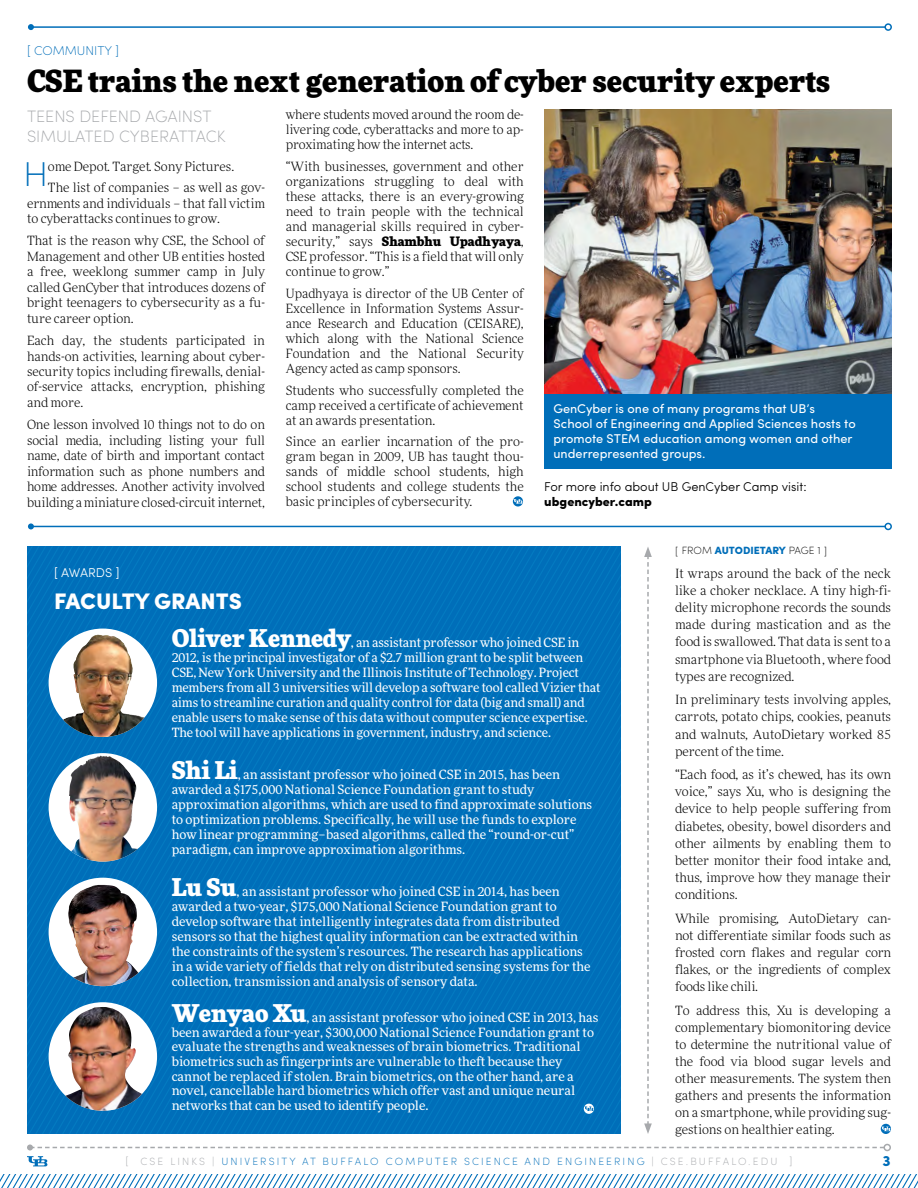
<style>
.page{position:relative;width:918px;height:1188px;background:#fff}
.page>*{position:absolute;margin:0;border:0;box-sizing:border-box;transform-origin:0 0}
.t1{font:200 34.5px "Sofia Pro";color:#006eb9}
.t2{font:900 30px "FF More Pro";color:#000}
.t3{font:900 22.5px "Sofia Pro";color:#fff}
.t4{font:200 16.5px/20px "Sofia Pro";color:#a7a9ac}
.t5{font:900 15px "Sofia Pro";color:#006eb9}
.t6{font:300 12.75px/17.1px "FF More Pro";color:#000;text-align:justify}
.t7{font:12.75px/15px "FF More Pro";color:#fff}
.t8{font:12.75px/15px "Sofia Pro";color:#fff}
.t9{font:300 12.75px/15px "Sofia Pro";color:#000}
.t10{font:200 12.75px "Sofia Pro";color:#006eb9}
.t11{font:300 12.75px "Sofia Pro";color:#fff}
.t12{font:200 10.5px "Sofia Pro";letter-spacing:.2em;color:#006eb9}
.t13{font:200 10.5px "Sofia Pro";color:#000}
.s1{font-weight:900}
.s2{font-weight:900;color:#006eb9}
.s3{font-weight:900;font-size:24px}
.s4{color:#a7a9ac}
</style>
<div class="page">
<hr style="left:31px;top:26px;width:854px;height:2px;background:#006eb9">
<div style="left:884px;top:23px;width:8px;height:8px;border:2px solid #006eb9;border-radius:50%"></div>
<svg style="left:28px;top:24px;width:6px;height:6px"></svg>
<hr style="left:31px;top:526px;width:854px;height:1px;background:#006eb9">
<div style="left:884px;top:523px;width:8px;height:7px;border:2px solid #006eb9;border-radius:50%"></div>
<svg style="left:28px;top:523px;width:6px;height:6px"></svg>
<svg style="left:0;top:1174px;width:918px;height:14px"></svg>
<svg style="left:27px;top:1144px;width:857px;height:6px"></svg>
<div style="left:884px;top:1144px;width:7px;height:7px;border:2px solid #a7a9ac;border-radius:50%"></div>
<svg style="left:27px;top:1156px;width:20px;height:10px"></svg>
<svg style="left:447px;top:546px;width:7px;height:588px;background:#0070ba"></svg>
<svg style="left:454px;top:546px;width:14px;height:588px;background:#0070ba"></svg>
<svg style="left:468px;top:546px;width:13px;height:588px;background:#0070ba"></svg>
<svg style="left:481px;top:546px;width:13px;height:588px;background:#0070ba"></svg>
<svg style="left:494px;top:546px;width:14px;height:588px;background:#0070ba"></svg>
<svg style="left:508px;top:546px;width:13px;height:588px;background:#0070ba"></svg>
<svg style="left:521px;top:546px;width:7px;height:588px;background:#0070ba"></svg>
<svg style="left:528px;top:546px;width:7px;height:588px;background:#0070ba"></svg>
<svg style="left:535px;top:546px;width:7px;height:588px;background:#0070ba"></svg>
<svg style="left:542px;top:546px;width:6px;height:588px;background:#0070ba"></svg>
<svg style="left:27px;top:546px;width:417px;height:588px;background:#0070ba"></svg>
<img style="left:49px;top:629px;width:108px;height:108px;border-radius:50%">
<img style="left:76px;top:635px;width:21px;height:25px">
<svg style="left:548px;top:546px;width:73px;height:588px;background:#0070ba"></svg>
<div style="left:49px;top:878px;width:108px;height:108px;background:#fff;border-radius:50%"></div>
<img style="left:68px;top:885px;width:70px;height:101px">
<div style="left:49px;top:753px;width:108px;height:109px;background:#fff;border-radius:50%"></div>
<img style="left:69px;top:756px;width:69px;height:106px">
<div style="left:49px;top:1002px;width:108px;height:109px;background:#fff;border-radius:50%"></div>
<img style="left:65px;top:1007px;width:77px;height:104px">
<svg style="left:513px;top:496px;width:10px;height:11px"></svg>
<svg style="left:513px;top:499px;width:9px;height:5px"></svg>
<img style="left:545px;top:109px;width:347px;height:285px">
<div style="left:545px;top:394px;width:347px;height:75px;background:#006eb9"></div>
<svg style="left:644px;top:547px;width:8px;height:587px"></svg>
<svg style="left:881px;top:1124px;width:10px;height:10px"></svg>
<svg style="left:881px;top:1127px;width:9px;height:4px"></svg>
<p class="t10" style="left:27px;top:42px;width:94px">[ COMMUNITY ]</p>
<p class="t2" style="left:27px;top:57px;width:805px">CSE trains the next generation of cyber security experts</p>
<p class="t4" style="left:27px;top:105px;width:200px">TEENS DEFEND AGAINST<br>SIMULATED CYBERATTACK</p>
<p class="t1" style="left:23px;top:150px;width:26px">H</p>
<p class="t6" style="left:48px;top:157px;width:188px">ome Depot. Target. Sony Pictures.</p>
<p class="t6" style="left:27px;top:180px;width:239px;line-height:15.5px;text-indent:21px">The list of companies – as well as gov&shy;ernments and individuals – that fall victim to cyberattacks continues to grow.</p>
<p class="t6" style="left:27px;top:233px;width:239px;line-height:15.5px">That is the reason why CSE, the School of Management and other UB entities hosted a free, weeklong summer camp in July called GenCyber that introduces dozens of bright teenagers to cybersecurity as a fu&shy;ture career option.</p>
<p class="t6" style="left:27px;top:332px;width:239px;line-height:15.5px">Each day, the students participated in hands-on activities, learning about cyber&shy;security topics including firewalls, denial&shy;of-service attacks, encryption, phishing and more.</p>
<p class="t6" style="left:27px;top:417px;width:239px;line-height:15.5px">One lesson involved 10 things not to do on social media, including listing your full name, date of birth and important contact information such as phone numbers and home addresses. Another activity involved building a miniature closed-circuit internet,</p>
<p class="t6" style="left:286px;top:107px;width:239px;line-height:15px">where students moved around the room de&shy;livering code, cyberattacks and more to ap&shy;proximating how the internet acts.</p>
<p class="t6" style="left:286px;top:159px;width:239px;line-height:15px">“With businesses, government and other organizations struggling to deal with these attacks, there is an every-growing need to train people with the technical and managerial skills required in cyber&shy;security,” says <span class="s1">Shambhu Upadhyaya</span>, CSE professor. “This is a field that will only continue to grow.”</p>
<p class="t6" style="left:286px;top:285px;width:239px;line-height:15px">Upadhyaya is director of the UB Center of Excellence in Information Systems Assur&shy;ance Research and Education (CEISARE), which along with the National Science Foundation and the National Security Agency acted as camp sponsors.</p>
<p class="t6" style="left:286px;top:382px;width:239px;line-height:15px">Students who successfully completed the camp received a certificate of achievement at an awards presentation.</p>
<p class="t6" style="left:286px;top:434px;width:239px;line-height:15px">Since an earlier incarnation of the pro&shy;gram began in 2009, UB has taught thou&shy;sands of middle school students, high school students and college students the basic principles of cybersecurity.</p>
<p class="t8" style="left:554px;top:400px;width:304px">GenCyber is one of many programs that UB’s School of Engineering and Applied Sciences hosts to promote STEM education among women and other underrepresented groups.</p>
<p class="t9" style="left:544px;top:479px;width:264px">For more info about UB GenCyber Camp visit: <span class="s1">ubgencyber.camp</span></p>
<p class="t13" style="left:675px;top:544px;width:154px">[ FROM <span class="s2">AUTODIETARY</span> PAGE 1 ]</p>
<p class="t11" style="left:54px;top:563px;width:67px">[ AWARDS ]</p>
<p class="t3" style="left:54px;top:584px;width:190px">FACULTY GRANTS</p>
<p class="t7" style="left:172px;top:635px;width:430px"><span class="s3">Oliver Kennedy</span>, an assistant professor who joined CSE in 2012, is the principal investigator of a $2.7 million grant to be split between CSE, New York University and the Illinois Institute of Technology. Project members from all 3 universities will develop a software tool called Vizier that aims to streamline curation and quality control for data (big and small) and enable users to make sense of this data without computer science expertise.<br>The tool will have applications in government, industry, and science.</p>
<p class="t7" style="left:172px;top:767px;width:422px"><span class="s3">Shi Li</span>, an assistant professor who joined CSE in 2015, has been awarded a $175,000 National Science Foundation grant to study approximation algorithms, which are used to find approximate solutions to optimization problems. Specifically, he will use the funds to explore how linear programming–based algorithms, called the “round-or-cut” paradigm, can improve approximation algorithms.</p>
<p class="t7" style="left:172px;top:884px;width:420px"><span class="s3">Lu Su</span>, an assistant professor who joined CSE in 2014, has been awarded a two-year, $175,000 National Science Foundation grant to develop software that intelligently integrates data from distributed sensors so that the highest quality information can be extracted within the constraints of the system’s resources. The research has applications in a wide variety of fields that rely on distributed sensing systems for the collection, transmission and analysis of sensory data.</p>
<p class="t7" style="left:172px;top:1010px;width:428px;line-height:14.5px"><span class="s3">Wenyao Xu</span>, an assistant professor who joined CSE in 2013, has been awarded a four-year, $300,000 National Science Foundation grant to evaluate the strengths and weaknesses of brain biometrics. Traditional biometrics such as fingerprints are vulnerable to theft because they cannot be replaced if stolen. Brain biometrics, on the other hand, are a novel, cancellable hard biometrics which offer vast and unique neural networks that can be used to identify people.</p>
<p class="t6" style="left:675px;top:565px;width:218px">It wraps around the back of the neck like a choker necklace. A tiny high-fi&shy;delity microphone records the sounds made during mastication and as the food is swallowed. That data is sent to a smartphone via Bluetooth, where food types are recognized.</p>
<p class="t6" style="left:675px;top:691px;width:218px">In preliminary tests involving apples, carrots, potato chips, cookies, peanuts and walnuts, AutoDietary worked 85 percent of the time.</p>
<p class="t6" style="left:675px;top:766px;width:218px">“Each food, as it’s chewed, has its own voice,” says Xu, who is designing the device to help people suffering from diabetes, obesity, bowel disorders and other ailments by enabling them to better monitor their food intake and, thus, improve how they manage their conditions.</p>
<p class="t6" style="left:675px;top:909px;width:218px">While promising, AutoDietary can&shy;not differentiate similar foods such as frosted corn flakes and regular corn flakes, or the ingredients of complex foods like chili.</p>
<p class="t6" style="left:675px;top:1001px;width:218px">To address this, Xu is developing a complementary biomonitoring device to determine the nutritional value of the food via blood sugar levels and other measurements. The system then gathers and presents the information on a smartphone, while providing sug&shy;gestions on healthier eating.</p>
<p class="t12" style="left:126px;top:1154px;width:668px"><span class="s4">[ CSE LINKS |</span> UNIVERSITY AT BUFFALO COMPUTER SCIENCE AND ENGINEERING <span class="s4">| CSE.BUFFALO.EDU ]</span></p>
<p class="t5" style="left:882px;top:1149px;width:10px">3</p>
</div>
